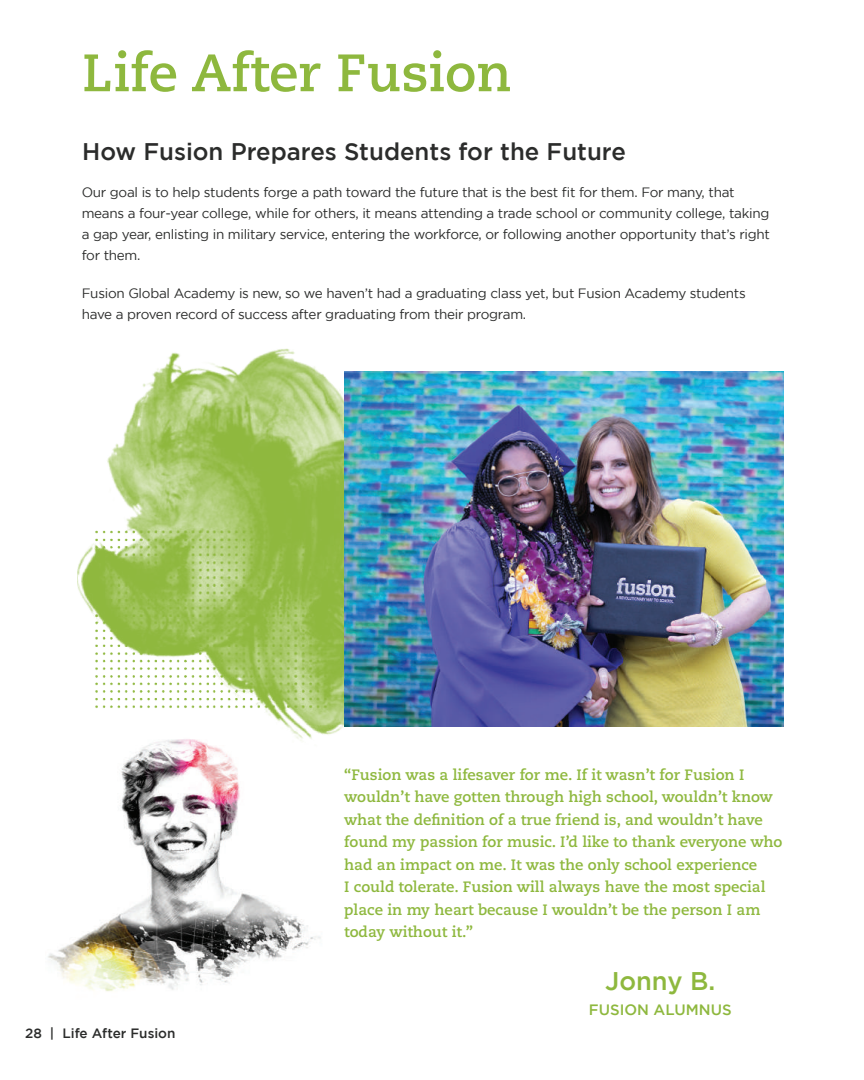
<style>
.page{position:relative;width:864px;height:1080px;background:#fff}
.page>*{position:absolute;margin:0;border:0;box-sizing:border-box;transform-origin:0 0}
.t1{font:700 52.5px "Caecilia LT Pro 75";color:#8eb83e}
.t2{font:500 25.5px "Gotham";color:#8eb83e}
.t3{font:500 24px "Gotham";color:#2b2c2b}
.t4{font:700 15px/22.5px "Caecilia LT Pro 75";color:#8eb83e}
.t5{font:500 15px "Gotham";color:#8eb83e}
.t6{font:13.5px/21px "Gotham";letter-spacing:-.02em;color:#2b2c2b}
.t7{font:500 13.5px "Gotham";color:#2b2c2b}
</style>
<div class="page">
<img style="left:48px;top:749px;width:273px;height:243px">
<img style="left:78px;top:348px;width:459px;height:401px">
<img style="left:344px;top:372px;width:439px;height:355px">
<h1 class="t1" style="left:82px;top:37px;width:430px">Life After Fusion</h1>
<h3 class="t3" style="left:82px;top:138px;width:545px">How Fusion Prepares Students for the Future</h3>
<p class="t6" style="left:82px;top:182px;width:690px">Our goal is to help students forge a path toward the future that is the best fit for them. For many, that means a four-year college, while for others, it means attending a trade school or community college, taking a gap year, enlisting in military service, entering the workforce, or following another opportunity that’s right for them.</p>
<p class="t6" style="left:82px;top:282px;width:666px">Fusion Global Academy is new, so we haven’t had a graduating class yet, but Fusion Academy students have a proven record of success after graduating from their program.</p>
<p class="t4" style="left:344px;top:763px;width:440px">“Fusion was a lifesaver for me. If it wasn’t for Fusion I wouldn’t have gotten through high school, wouldn’t know what the definition of a true friend is, and wouldn’t have found my passion for music. I’d like to thank everyone who had an impact on me. It was the only school experience<br>I could tolerate. Fusion will always have the most special place in my heart because I wouldn’t be the person I am today without it.”</p>
<p class="t7" style="left:25px;top:1026px;width:152px">28 | Life After Fusion</p>
<h2 class="t2" style="left:605px;top:966px;width:112px">Jonny B.</h2>
<p class="t5" style="left:589px;top:1001px;width:144px">FUSION ALUMNUS</p>
</div>
